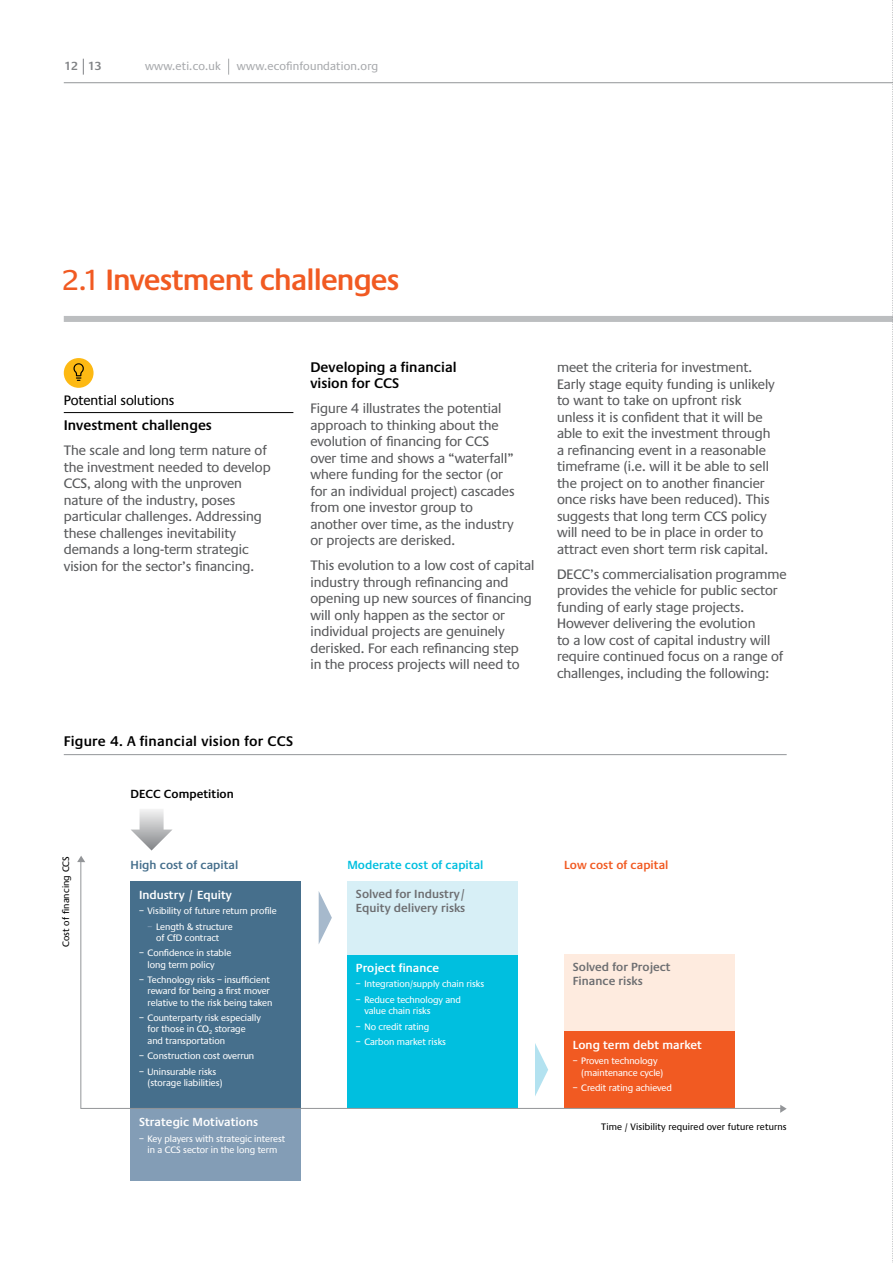
<style>
.page{position:relative;width:893px;height:1263px;background:#fff}
.page>*{position:absolute;margin:0;border:0;box-sizing:border-box;transform-origin:0 0}
.t1{font:600 30px "Praxis LT Pro";letter-spacing:-.03em;color:#f15a22}
.t2{font:14.25px/16.5px "Praxis";color:#58595b}
.t3{font:600 14.25px/16.5px "Praxis LT Pro";color:#000}
.t4{font:14.25px "Praxis";color:#000}
.t5{font:600 12px "Praxis LT Pro";color:#fff}
.t6{font:600 12px/13.5px "Praxis LT Pro";color:#6d6e71}
.t7{font:12px "Praxis";letter-spacing:.015em;color:#a7a9ac}
.t8{font:600 12px "Praxis LT Pro";color:#00bfdf}
.t9{font:600 12px "Praxis LT Pro";color:#466f8c}
.t10{font:600 12px "Praxis LT Pro";color:#f15a22}
.t11{font:600 12px "Praxis LT Pro";color:#000}
.t12{font:600 12px "Praxis LT Pro";color:#808285}
.t13{font:9.75px/11.2px "Praxis";color:#fff}
.t14{font:9.75px "Praxis";letter-spacing:.015em;color:#000}
.s1{font-family:"Praxis";font-weight:400}
.s2{color:#839db6}
</style>
<div class="page">
<hr style="left:64px;top:412px;width:229px;height:1px;background:#000">
<div style="left:64px;top:316px;width:829px;height:6px;background:#bcbec0"></div>
<hr style="left:64px;top:82px;width:829px;height:1px;background:#939598">
<svg style="left:83px;top:59px;width:1px;height:16px"></svg>
<svg style="left:319px;top:892px;width:13px;height:52px"></svg>
<svg style="left:535px;top:1043px;width:13px;height:53px"></svg>
<div style="left:347px;top:954px;width:170px;height:154px;background:#00bfdf"></div>
<div style="left:347px;top:881px;width:170px;height:73px;background:#d7eff6"></div>
<div style="left:131px;top:1109px;width:170px;height:72px;background:#839db6"></div>
<svg style="left:131px;top:809px;width:41px;height:41px"></svg>
<div style="left:131px;top:881px;width:170px;height:227px;background:#466f8c"></div>
<div style="left:564px;top:954px;width:170px;height:77px;background:#feebdf"></div>
<div style="left:564px;top:1031px;width:170px;height:77px;background:#f15a22"></div>
<hr style="left:81px;top:1108px;width:703px;height:1px;background:#939598">
<svg style="left:780px;top:1105px;width:7px;height:8px"></svg>
<hr style="left:80px;top:858px;width:1px;height:251px;background:#939598">
<svg style="left:77px;top:856px;width:8px;height:6px"></svg>
<hr style="left:64px;top:754px;width:723px;height:1px;background:#939598">
<svg style="left:892px;top:0;width:1px;height:1263px"></svg>
<div style="left:64px;top:358px;width:30px;height:30px;background:#fdb913;border-radius:50%"></div>
<svg style="left:73px;top:363px;width:11px;height:18px"></svg>
<svg style="left:228px;top:59px;width:1px;height:16px"></svg>
<p class="t12" style="left:64px;top:59px;width:40px">12 13</p>
<p class="t7" style="left:145px;top:60px;width:77px">www.eti.co.uk</p>
<p class="t7" style="left:237px;top:60px;width:143px">www.ecofinfoundation.org</p>
<h1 class="t1" style="left:62px;top:262px;width:339px"><span class="s1">2.1</span> Investment challenges</h1>
<p class="t4" style="left:64px;top:393px;width:112px">Potential solutions</p>
<p class="t3" style="left:64px;top:417px;width:150px">Investment challenges</p>
<p class="t2" style="left:64px;top:442px;width:208px">The scale and long term nature of the investment needed to develop<br>CCS, along with the unproven nature of the industry, poses particular challenges. Addressing these challenges inevitability demands a long-term strategic vision for the sector’s financing.</p>
<p class="t3" style="left:310px;top:359px;width:148px">Developing a financial vision for CCS</p>
<p class="t2" style="left:310px;top:401px;width:206px">Figure 4 illustrates the potential approach to thinking about the evolution of financing for CCS over time and shows a “waterfall” where funding for the sector (or for an individual project) cascades from one investor group to another over time, as the industry or projects are derisked.</p>
<p class="t2" style="left:310px;top:558px;width:226px">This evolution to a low cost of capital industry through refinancing and opening up new sources of financing will only happen as the sector or individual projects are genuinely derisked. For each refinancing step<br>in the process projects will need to</p>
<p class="t3" style="left:64px;top:733px;width:231px">Figure 4. A financial vision for CCS</p>
<p class="t14" style="left:61px;top:947px;width:92px;rotate:-90deg">Cost of financing CCS</p>
<p class="t11" style="left:131px;top:786px;width:105px">DECC Competition</p>
<p class="t9" style="left:131px;top:857px;width:109px">High cost of capital</p>
<p class="t5" style="left:139px;top:887px;width:94px">Industry / Equity</p>
<p class="t13" style="left:139px;top:905px;width:139px">– Visibility of future return profile</p>
<p class="t13" style="left:148px;top:921px;width:87px;text-align:center"><span class="s2">–</span> Length &amp; structure of CfD contract</p>
<p class="t13" style="left:148px;top:948px;width:85px;text-indent:-9px">– Confidence in stable long term policy</p>
<p class="t13" style="left:148px;top:974px;width:126px;text-indent:-9px">– Technology risks – insufficient reward for being a first mover relative to the risk being taken</p>
<p class="t13" style="left:148px;top:1012px;width:115px;text-indent:-8px">– Counterparty risk especially for those in CO<sub>2</sub> storage and transportation</p>
<p class="t13" style="left:139px;top:1050px;width:117px">– Construction cost overrun</p>
<p class="t13" style="left:148px;top:1066px;width:76px;text-indent:-9px">– Uninsurable risks (storage liabilities)</p>
<p class="t5" style="left:139px;top:1115px;width:121px">Strategic Motivations</p>
<p class="t13" style="left:139px;top:1133px;width:148px;text-align:center">– Key players with strategic interest in a CCS sector in the long term</p>
<p class="t8" style="left:347px;top:857px;width:138px">Moderate cost of capital</p>
<p class="t6" style="left:356px;top:887px;width:111px">Solved for Industry/<br>Equity delivery risks</p>
<p class="t5" style="left:356px;top:960px;width:85px">Project finance</p>
<p class="t13" style="left:356px;top:979px;width:130px">– Integration/supply chain risks</p>
<p class="t13" style="left:364px;top:994px;width:98px;text-indent:-9px">– Reduce technology and value chain risks</p>
<p class="t13" style="left:356px;top:1021px;width:75px">– No credit rating</p>
<p class="t13" style="left:356px;top:1036px;width:92px">– Carbon market risks</p>
<p class="t2" style="left:557px;top:360px;width:219px">meet the criteria for investment.<br>Early stage equity funding is unlikely to want to take on upfront risk unless it is confident that it will be able to exit the investment through a refinancing event in a reasonable timeframe (i.e. will it be able to sell the project on to another financier once risks have been reduced). This suggests that long term CCS policy will need to be in place in order to attract even short term risk capital.</p>
<p class="t2" style="left:557px;top:566px;width:231px">DECC’s commercialisation programme provides the vehicle for public sector funding of early stage projects.<br>However delivering the evolution<br>to a low cost of capital industry will require continued focus on a range of challenges, including the following:</p>
<p class="t10" style="left:564px;top:857px;width:106px">Low cost of capital</p>
<p class="t6" style="left:573px;top:960px;width:99px">Solved for Project<br>Finance risks</p>
<p class="t5" style="left:573px;top:1037px;width:131px">Long term debt market</p>
<p class="t13" style="left:581px;top:1055px;width:84px;text-indent:-9px">– Proven technology (maintenance cycle)</p>
<p class="t13" style="left:573px;top:1082px;width:101px">– Credit rating achieved</p>
<p class="t14" style="left:601px;top:1121px;width:187px">Time / Visibility required over future returns</p>
</div>
